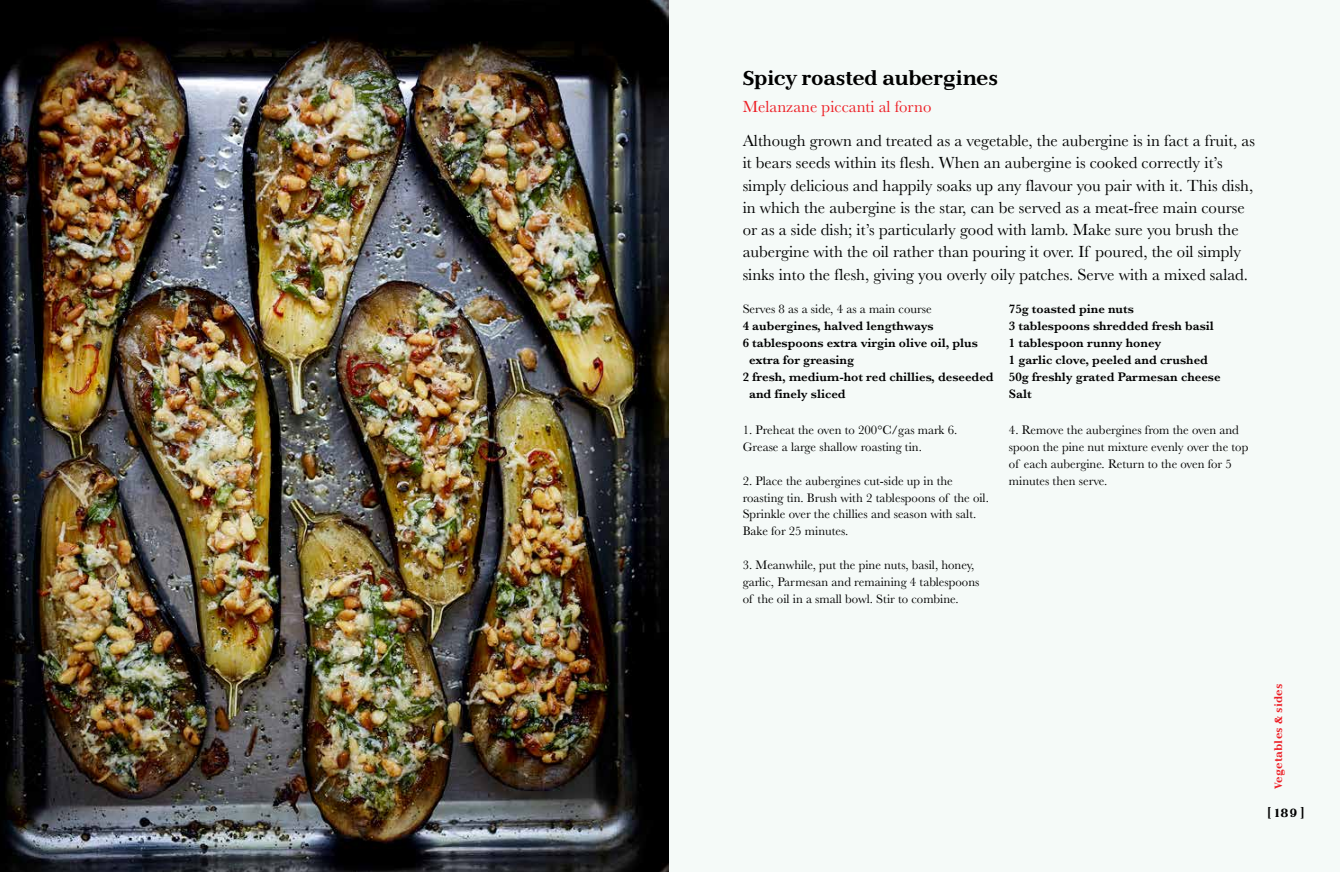
<style>
.page{position:relative;width:1340px;height:872px;background:#fff}
.page>*{position:absolute;margin:0;border:0;box-sizing:border-box;transform-origin:0 0}
.t1{font:19px "Litoland";letter-spacing:-.05em;color:#000}
.t2{font:16.75px/22.2px "Baskerville";color:#000}
.t3{font:16.75px "Baskerville";color:#ed1d24}
.t4{font:12.75px/16.9px "Baskerville";color:#000}
.t5{font:600 12.75px/16.9px "Baskerville";color:#000}
.t6{font:11.25px "Litoland";color:#000}
.t7{font:10px "Litoland";color:#ed1d24}
</style>
<div class="page">
<div style="left:0;top:0;width:1339px;height:872px;background:#f5faf8"></div>
<img style="left:0;top:0;width:669px;height:872px">
<h1 class="t1" style="left:742px;top:67px;width:257px">Spicy roasted aubergines</h1>
<h2 class="t3" style="left:742px;top:96px;width:190px">Melanzane piccanti al forno</h2>
<p class="t2" style="left:742px;top:130px;width:514px">Although grown and treated as a vegetable, the aubergine is in fact a fruit, as it bears seeds within its flesh. When an aubergine is cooked correctly it’s simply delicious and happily soaks up any flavour you pair with it. This dish, in which the aubergine is the star, can be served as a meat-free main course or as a side dish; it’s particularly good with lamb. Make sure you brush the aubergine with the oil rather than pouring it over. If poured, the oil simply sinks into the flesh, giving you overly oily patches. Serve with a mixed salad.</p>
<p class="t4" style="left:742px;top:301px;width:191px">Serves 8 as a side, 4 as a main course</p>
<p class="t5" style="left:742px;top:318px;width:192px">4 aubergines, halved lengthways</p>
<p class="t5" style="left:742px;top:334px;width:237px">6 tablespoons extra virgin olive oil, plus</p>
<p class="t5" style="left:749px;top:351px;width:107px">extra for greasing</p>
<p class="t5" style="left:742px;top:368px;width:252px">2 fresh, medium-hot red chillies, deseeded</p>
<p class="t5" style="left:749px;top:385px;width:98px">and finely sliced</p>
<p class="t4" style="left:742px;top:421px;width:216px">1. Preheat the oven to 200°C/gas mark 6.<br>Grease a large shallow roasting tin.</p>
<p class="t4" style="left:742px;top:472px;width:248px">2. Place the aubergines cut-side up in the roasting tin. Brush with 2 tablespoons of the oil.<br>Sprinkle over the chillies and season with salt.<br>Bake for 25 minutes.</p>
<p class="t4" style="left:742px;top:556px;width:238px">3. Meanwhile, put the pine nuts, basil, honey, garlic, Parmesan and remaining 4 tablespoons of the oil in a small bowl. Stir to combine.</p>
<p class="t5" style="left:1008px;top:301px;width:213px">75g toasted pine nuts<br>3 tablespoons shredded fresh basil<br>1 tablespoon runny honey<br>1 garlic clove, peeled and crushed<br>50g freshly grated Parmesan cheese<br>Salt</p>
<p class="t4" style="left:1008px;top:421px;width:241px">4. Remove the aubergines from the oven and spoon the pine nut mixture evenly over the top of each aubergine. Return to the oven for 5 minutes then serve.</p>
<p class="t7" style="left:1272px;top:788px;width:107px;rotate:-90deg">Vegetables &amp; sides</p>
<p class="t6" style="left:1267px;top:806px;width:38px">[ 189 ]</p>
</div>
